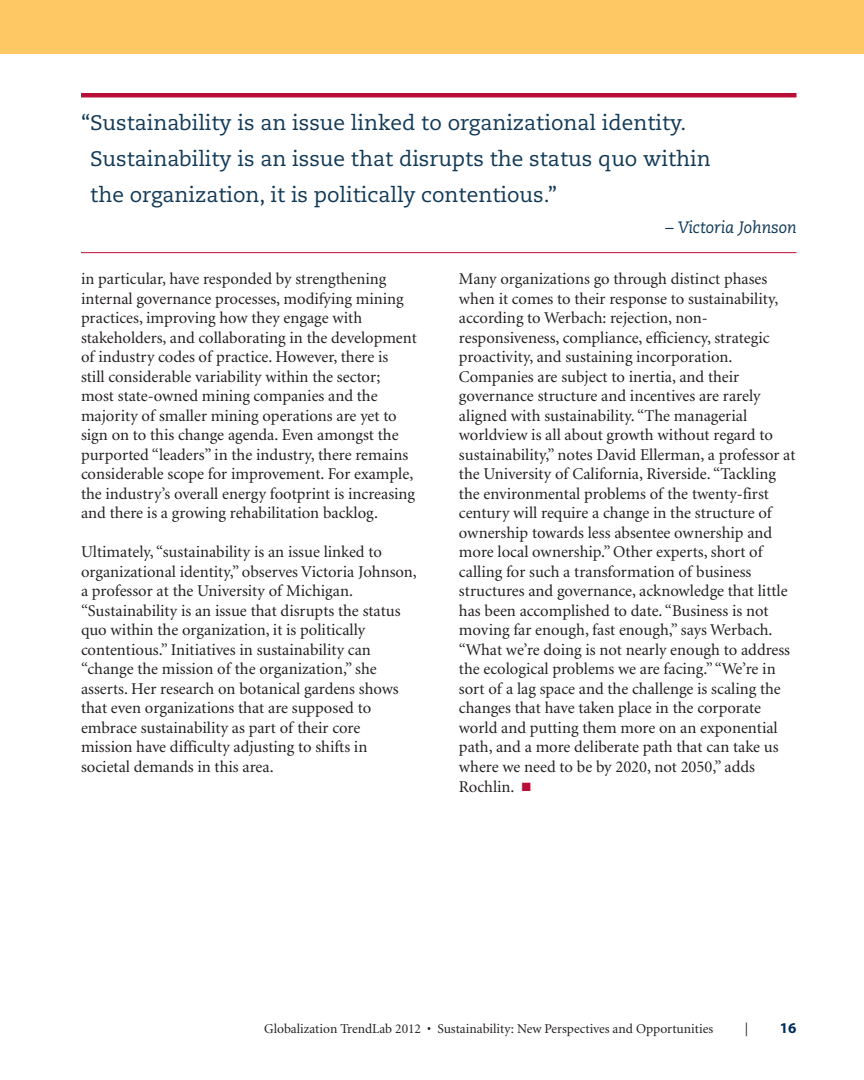
<style>
.page{position:relative;width:864px;height:1080px;background:#fff}
.page>*{position:absolute;margin:0;border:0;box-sizing:border-box;transform-origin:0 0}
.t1{font:21px/36px "Caecilia";color:#113956}
.t2{font:300 18px "Frutiger";color:#231f20;scale:.69 1}
.t3{font:16.5px/19.5px "Minion";color:#231f20}
.t4{font:italic 16.5px "Caecilia";color:#113956}
.t5{font:700 15px "Myriad";color:#002e5e}
.t6{font:13.5px "Minion";color:#231f20}
.s1{color:#b90f36}
</style>
<div class="page">
<div style="left:0;top:0;width:864px;height:54px;background:#fec965"></div>
<hr style="left:81px;top:93px;width:715px;height:4px;background:#b90f36">
<hr style="left:81px;top:252px;width:715px;height:1px;background:#b90f36">
<p class="t1" style="left:90px;top:106px;width:622px;text-indent:-9px">“Sustainability is an issue linked to organizational identity.<br>Sustainability is an issue that disrupts the status quo within the organization, it is politically contentious.”</p>
<p class="t4" style="left:666px;top:220px;width:132px">– Victoria Johnson</p>
<p class="t3" style="left:81px;top:271px;width:337px">in particular, have responded by strengthening internal governance processes, modifying mining practices, improving how they engage with stakeholders, and collaborating in the development of industry codes of practice. However, there is<br>still considerable variability within the sector; most state-owned mining companies and the majority of smaller mining operations are yet to sign on to this change agenda. Even amongst the purported “leaders” in the industry, there remains considerable scope for improvement. For example, the industry’s overall energy footprint is increasing and there is a growing rehabilitation backlog.</p>
<p class="t3" style="left:81px;top:544px;width:337px">Ultimately, “sustainability is an issue linked to organizational identity,” observes Victoria Johnson, a professor at the University of Michigan. “Sustainability is an issue that disrupts the status quo within the organization, it is politically contentious.” Initiatives in sustainability can “change the mission of the organization,” she asserts. Her research on botanical gardens shows that even organizations that are supposed to embrace sustainability as part of their core<br>mission have difficulty adjusting to shifts in societal demands in this area.</p>
<p class="t3" style="left:459px;top:271px;width:338px">Many organizations go through distinct phases when it comes to their response to sustainability, according to Werbach: rejection, non&shy;responsiveness, compliance, efficiency, strategic proactivity, and sustaining incorporation.<br>Companies are subject to inertia, and their governance structure and incentives are rarely aligned with sustainability. “The managerial worldview is all about growth without regard to sustainability,” notes David Ellerman, a professor at the University of California, Riverside. “Tackling the environmental problems of the twenty-first century will require a change in the structure of ownership towards less absentee ownership and more local ownership.” Other experts, short of calling for such a transformation of business structures and governance, acknowledge that little has been accomplished to date. “Business is not moving far enough, fast enough,” says Werbach. “What we’re doing is not nearly enough to address the ecological problems we are facing.” “We’re in sort of a lag space and the challenge is scaling the changes that have taken place in the corporate world and putting them more on an exponential path, and a more deliberate path that can take us where we need to be by 2020, not 2050,” adds Rochlin. <span class="s1">■</span></p>
<p class="t6" style="left:264px;top:1023px;width:450px">Globalization TrendLab 2012 • Sustainability: New Perspectives and Opportunities</p>
<p class="t2" style="left:745px;top:1022px;width:5px">|</p>
<p class="t5" style="left:780px;top:1022px;width:18px">16</p>
</div>
